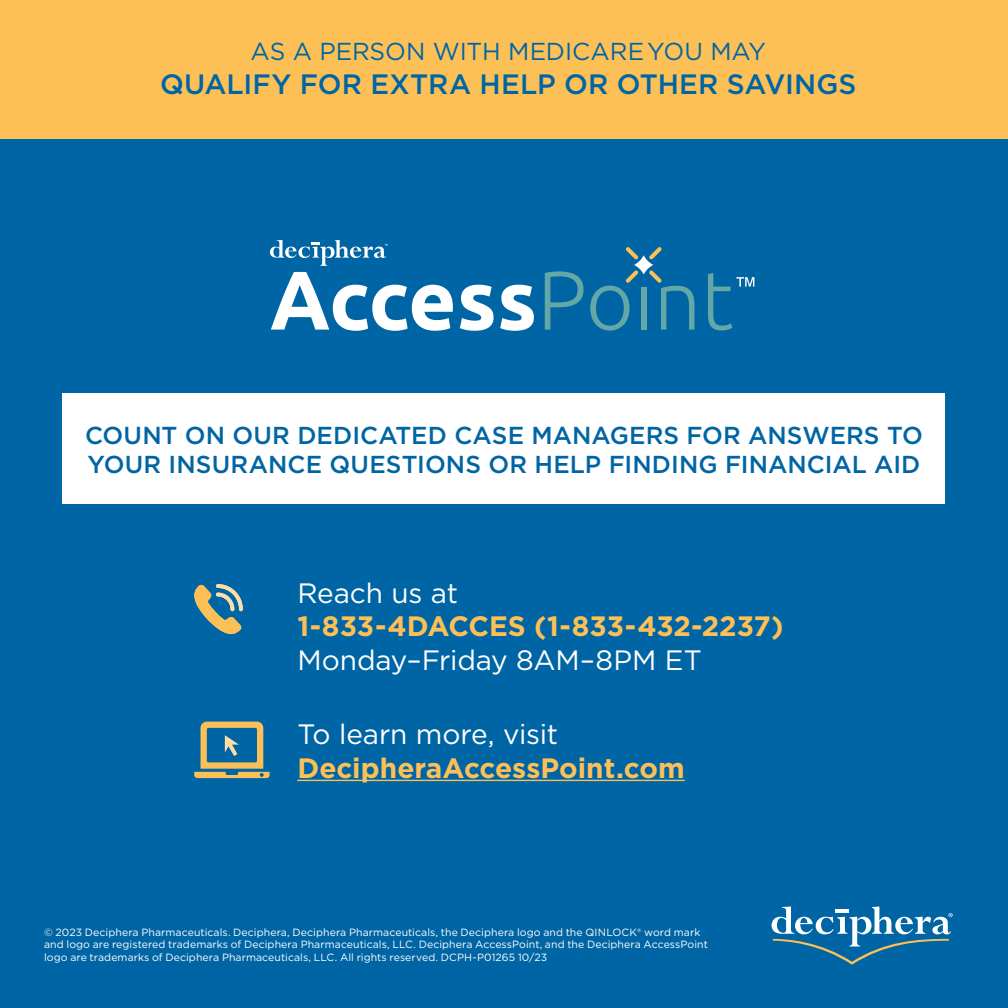
<style>
.page{position:relative;width:1008px;height:1008px;background:#0065a4}
.page>*{position:absolute;margin:0;border:0;box-sizing:border-box;transform-origin:0 0}
.t1{font:700 28px "Gotham";color:#fdc057}
.t2{font:28px "Gotham";letter-spacing:-.005em;color:#fff}
.t3{font:500 28px "Gotham";letter-spacing:.005em;color:#0065a4}
.t4{font:500 24.5px/29.4px "Gotham";letter-spacing:.005em;color:#0065a4}
.t5{font:24.5px "Gotham";color:#0065a4}
.t6{font:10.5px/12.6px "Gotham";letter-spacing:.01em;color:#fff}
</style>
<div class="page">
<div style="left:0;top:0;width:1008px;height:139px;background:#fdc057"></div>
<svg style="left:772px;top:907px;width:181px;height:57px"></svg>
<svg style="left:271px;top:272px;width:182px;height:59px"></svg>
<svg style="left:460px;top:285px;width:34px;height:46px"></svg>
<svg style="left:500px;top:285px;width:34px;height:46px"></svg>
<svg style="left:545px;top:271px;width:39px;height:59px"></svg>
<svg style="left:590px;top:247px;width:104px;height:84px"></svg>
<svg style="left:270px;top:240px;width:118px;height:26px"></svg>
<svg style="left:708px;top:273px;width:46px;height:58px"></svg>
<svg style="left:194px;top:584px;width:49px;height:50px"></svg>
<svg style="left:194px;top:722px;width:76px;height:56px"></svg>
<div style="left:63px;top:393px;width:882px;height:111px;background:#fff"></div>
<hr style="left:297px;top:780px;width:388px;height:1px;background:#fdc057">
<h2 class="t5" style="left:250px;top:36px;width:517px">AS A PERSON WITH MEDICAREYOU MAY</h2>
<h1 class="t3" style="left:160px;top:65px;width:698px">QUALIFY FOR EXTRA HELP OR OTHER SAVINGS</h1>
<h2 class="t4" style="left:85px;top:420px;width:839px">COUNT ON OUR DEDICATED CASE MANAGERS FOR ANSWERS TO<br>YOUR INSURANCE QUESTIONS OR HELP FINDING FINANCIAL AID</h2>
<h1 class="t2" style="left:297px;top:575px;width:162px">Reach us at</h1>
<h1 class="t1" style="left:297px;top:608px;width:488px">1-833-4DACCES (1-833-432-2237)</h1>
<h1 class="t2" style="left:297px;top:642px;width:406px">Monday–Friday 8AM–8PM ET</h1>
<h1 class="t2" style="left:297px;top:716px;width:262px">To learn more, visit</h1>
<h1 class="t1" style="left:297px;top:749px;width:389px">DecipheraAccessPoint.com</h1>
<p class="t6" style="left:44px;top:925px;width:665px">© 2023 Deciphera Pharmaceuticals. Deciphera, Deciphera Pharmaceuticals, the Deciphera logo and the QINLOCK® word mark and logo are registered trademarks of Deciphera Pharmaceuticals, LLC. Deciphera AccessPoint, and the Deciphera AccessPoint logo are trademarks of Deciphera Pharmaceuticals, LLC. All rights reserved. DCPH-P01265 10/23</p>
</div>
